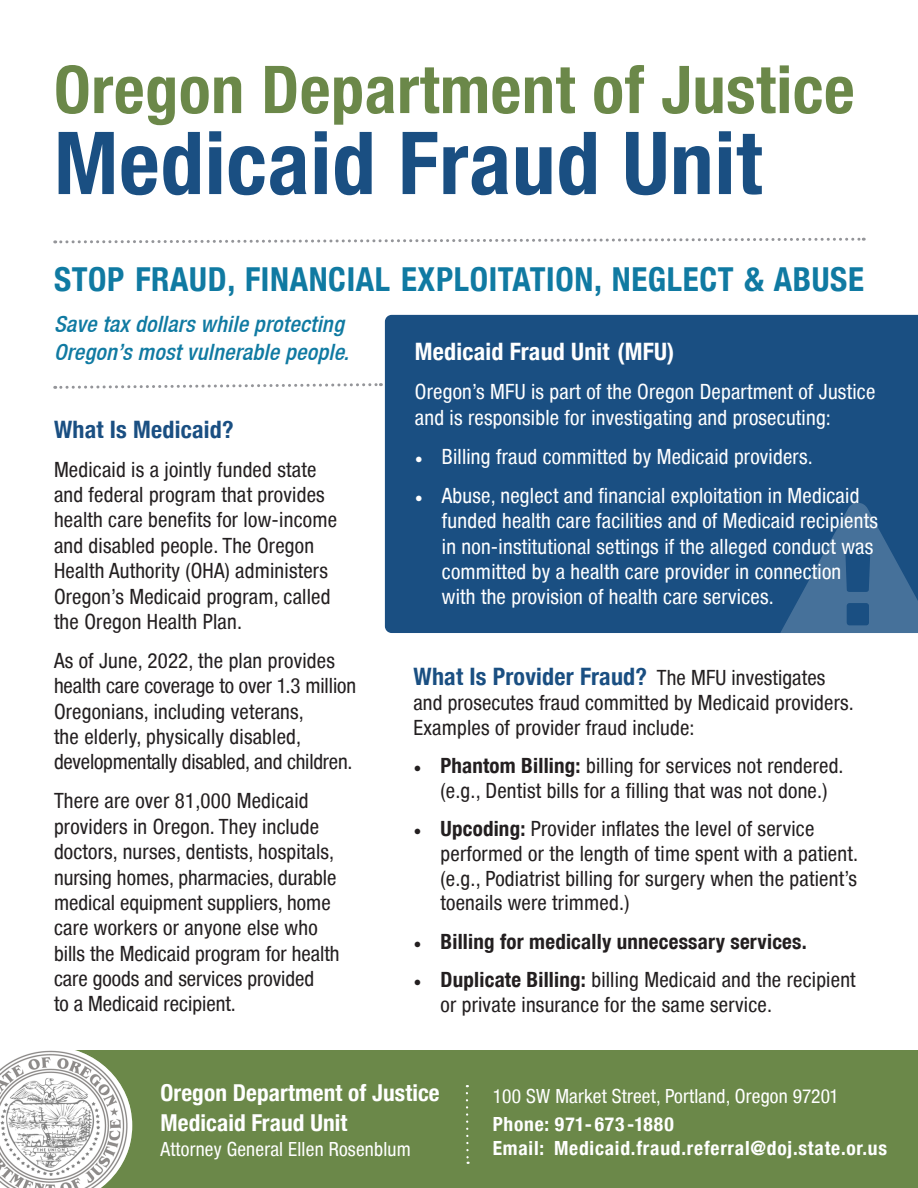
<style>
.page{position:relative;width:918px;height:1188px;background:#fff}
.page>*{position:absolute;margin:0;border:0;box-sizing:border-box;transform-origin:0 0}
.t1{font:700 condensed 87px "Helvetica Neue Condensed";letter-spacing:.01em;color:#1a4f82}
.t2{font:700 condensed 66px "Helvetica Neue Condensed";letter-spacing:.01em;color:#6b8849}
.t3{font:700 condensed 33px "Helvetica Neue";letter-spacing:.02em;color:#107aa2}
.t4{font:700 condensed 24px "Helvetica Neue";letter-spacing:.01em;color:#1a4f82}
.t5{font:700 condensed 24px "Helvetica Neue";letter-spacing:.01em;color:#fff}
.t6{font:700 condensed 23.25px/29.5px "Helvetica Neue";letter-spacing:.005em;color:#fff}
.t7{font:italic 500 condensed 22.5px/28.5px "Helvetica Neue";letter-spacing:.01em;color:#107aa2}
.t8{font:condensed 21px/25.3px "Helvetica Neue Condensed";letter-spacing:.01em;color:#231f20}
.t9{font:condensed 21px/25.5px "Helvetica Neue Condensed";letter-spacing:.01em;color:#fff}
.t10{font:700 condensed 21px "Helvetica Neue Condensed";letter-spacing:.01em;color:#231f20}
.t11{font:condensed 19.5px "Helvetica Neue Condensed";letter-spacing:.01em;color:#fff}
.t12{font:700 condensed 19.5px/23.4px "Helvetica Neue";letter-spacing:.04em;color:#fff}
.s1{font-family:"Minion Pro";font-stretch:normal}
.s2{font-family:"Helvetica Neue Condensed";font-weight:400;font-size:21px;color:#231f20}
.s3{font-weight:700}
.s4{font-family:"Minion Pro";font-weight:400;font-stretch:normal}
</style>
<div class="page">
<div style="left:385px;top:315px;width:533px;height:318px;background:#1a4f82"></div>
<svg style="left:779px;top:503px;width:139px;height:130px;background:#30608e"></svg>
<svg style="left:55px;top:237px;width:809px;height:7px"></svg>
<svg style="left:55px;top:383px;width:326px;height:6px"></svg>
<div style="left:33px;top:1050px;width:885px;height:138px;background:#6b8849"></div>
<img style="left:0;top:1050px;width:130px;height:138px">
<svg style="left:465px;top:1085px;width:5px;height:79px"></svg>
<h2 class="t2" style="left:54px;top:50px;width:802px">Oregon Department of Justice</h2>
<h1 class="t1" style="left:54px;top:110px;width:710px">Medicaid Fraud Unit</h1>
<h3 class="t3" style="left:54px;top:251px;width:811px">STOP FRAUD, FINANCIAL EXPLOITATION, NEGLECT &amp; ABUSE</h3>
<p class="t7" style="left:54px;top:309px;width:296px">Save tax dollars while protecting<br>Oregon’s most vulnerable people.</p>
<p class="t4" style="left:54px;top:409px;width:181px">What Is Medicaid?</p>
<p class="t8" style="left:54px;top:456px;width:285px">Medicaid is a jointly funded state and federal program that provides health care benefits for low-income and disabled people. The Oregon Health Authority (OHA) administers Oregon’s Medicaid program, called the Oregon Health Plan.</p>
<p class="t8" style="left:54px;top:648px;width:304px">As of June, 2022, the plan provides health care coverage to over 1.3 million Oregonians, including veterans,<br>the elderly, physically disabled, developmentally disabled, and children.</p>
<p class="t8" style="left:54px;top:788px;width:287px">There are over 81,000 Medicaid providers in Oregon. They include doctors, nurses, dentists, hospitals, nursing homes, pharmacies, durable medical equipment suppliers, home care workers or anyone else who bills the Medicaid program for health care goods and services provided<br>to a Medicaid recipient.</p>
<p class="t5" style="left:415px;top:332px;width:261px">Medicaid Fraud Unit (MFU)</p>
<p class="t9" style="left:415px;top:379px;width:462px">Oregon’s MFU is part of the Oregon Department of Justice and is responsible for investigating and prosecuting:</p>
<p class="t9" style="left:415px;top:443px;width:399px"><span class="s1">•</span> Billing fraud committed by Medicaid providers.</p>
<p class="t9" style="left:442px;top:482px;width:438px;text-indent:-27px"><span class="s1">•</span> Abuse, neglect and financial exploitation in Medicaid funded health care facilities and of Medicaid recipients in non-institutional settings if the alleged conduct was committed by a health care provider in connection with the provision of health care services.</p>
<p class="t4" style="left:414px;top:657px;width:413px">What Is Provider Fraud? <span class="s2">The MFU investigates</span></p>
<p class="t8" style="left:414px;top:690px;width:442px;line-height:24.8px">and prosecutes fraud committed by Medicaid providers.<br>Examples of provider fraud include:</p>
<p class="t8" style="left:414px;top:753px;width:432px;line-height:24.8px;text-align:center"><span class="s1">•</span> <span class="s3">Phantom Billing:</span> billing for services not rendered. (e.g., Dentist bills for a filling that was not done.)</p>
<p class="t8" style="left:441px;top:816px;width:419px;line-height:24.8px;text-indent:-27px"><span class="s1">•</span> <span class="s3">Upcoding:</span> Provider inflates the level of service performed or the length of time spent with a patient. (e.g., Podiatrist billing for surgery when the patient’s toenails were trimmed.)</p>
<p class="t10" style="left:414px;top:928px;width:395px"><span class="s4">•</span> Billing for medically unnecessary services.</p>
<p class="t8" style="left:441px;top:967px;width:417px;line-height:24.8px;text-indent:-27px"><span class="s1">•</span> <span class="s3">Duplicate Billing:</span> billing Medicaid and the recipient or private insurance for the same service.</p>
<p class="t6" style="left:160px;top:1076px;width:281px">Oregon Department of Justice<br>Medicaid Fraud Unit</p>
<p class="t11" style="left:160px;top:1138px;width:252px">Attorney General Ellen Rosenblum</p>
<p class="t11" style="left:493px;top:1085px;width:348px">100 SW Market Street, Portland, Oregon 97201</p>
<p class="t12" style="left:493px;top:1111px;width:396px">Phone: 971-673-1880<br>Email: Medicaid.fraud.referral@doj.state.or.us</p>
</div>
